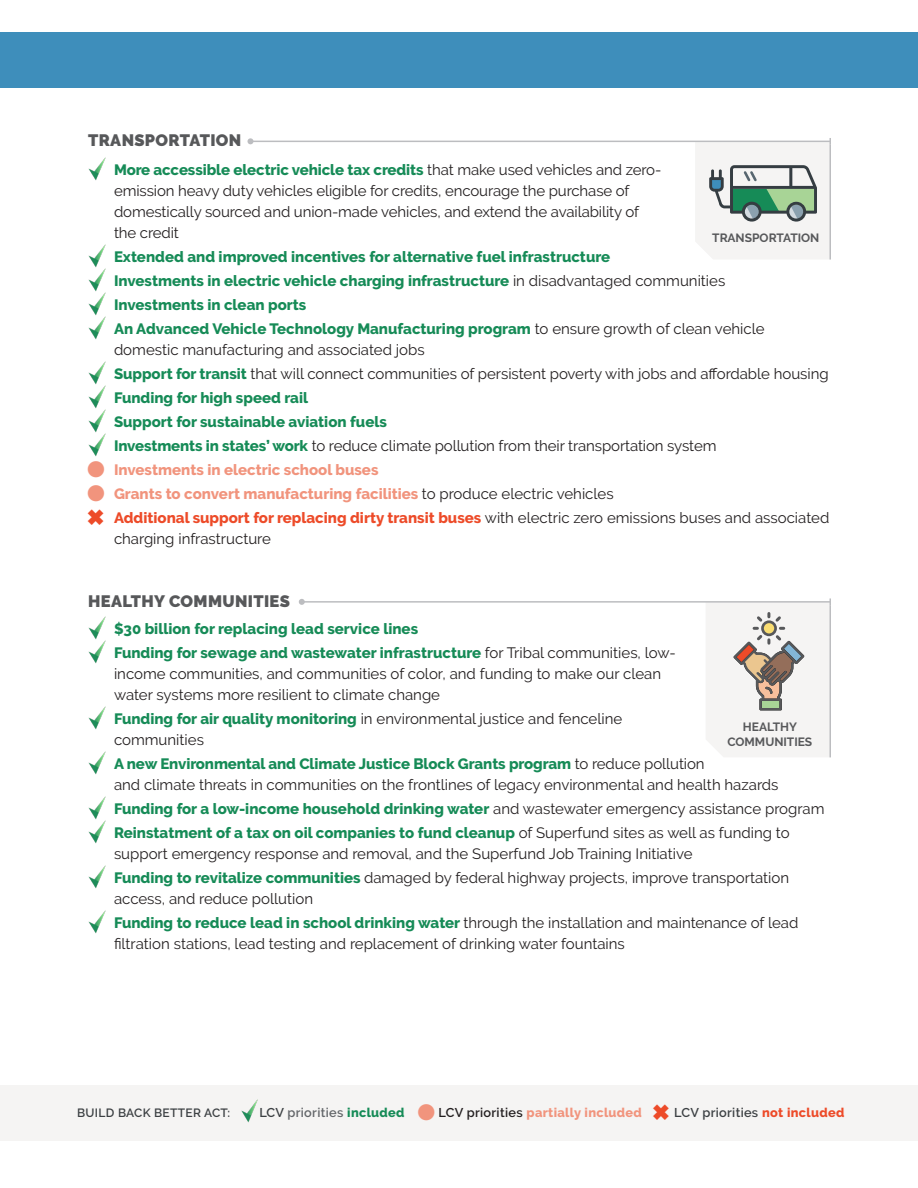
<style>
.page{position:relative;width:918px;height:1188px;background:#fff}
.page>*{position:absolute;margin:0;border:0;box-sizing:border-box;transform-origin:0 0}
.text_first_page{font:900 16.5px "Raleway";letter-spacing:.02em;color:#57585a}
.bullet{font:15px/21px "Raleway";color:#231f20}
.bullet-2{font:800 15px "Raleway";color:#168b57}
.bullet-3{font:800 15px "Raleway";color:#f1947d}
.text_first_page-2{font:800 12.75px "Raleway";letter-spacing:.025em;color:#f1947d}
.t1{font:700 12px/14.4px "Raleway";color:#57585a;text-align:center}
.text_first_page-3{font:600 12px "Raleway";letter-spacing:.025em;color:#3c4043}
.s1{font-weight:800;color:#168b57}
.s2{font-weight:400;color:#231f20}
.s3{color:#ed4b29}
.s4{font-weight:800;color:#ed4b29}
.s5{font-weight:600;color:#3c4043}
.s6{font-weight:600;color:#636669}
.s7{color:#168b57}
.s8{font-weight:600;color:#231f20}
</style>
<div class="page">
<img style="left:88px;top:157px;width:18px;height:24px">
<img style="left:88px;top:244px;width:18px;height:96px">
<img style="left:88px;top:361px;width:18px;height:96px">
<img style="left:88px;top:616px;width:18px;height:48px">
<img style="left:88px;top:706px;width:18px;height:24px">
<img style="left:88px;top:751px;width:18px;height:24px">
<img style="left:88px;top:796px;width:18px;height:48px">
<img style="left:88px;top:865px;width:18px;height:24px">
<img style="left:88px;top:910px;width:18px;height:24px">
<hr style="left:250px;top:141px;width:580px;height:1px;background:#bcbdc0">
<svg style="left:248px;top:138px;width:6px;height:6px"></svg>
<svg style="left:695px;top:138px;width:136px;height:122px"></svg>
<hr style="left:302px;top:601px;width:528px;height:2px;background:#bcbdc0">
<svg style="left:299px;top:599px;width:6px;height:6px"></svg>
<svg style="left:706px;top:598px;width:125px;height:159px"></svg>
<hr style="left:830px;top:145px;width:1px;height:115px;background:#bcbdc0">
<hr style="left:830px;top:605px;width:1px;height:152px;background:#bcbdc0">
<div style="left:0;top:32px;width:918px;height:56px;background:#3e8ebb"></div>
<div style="left:0;top:1085px;width:918px;height:56px;background:#f5f4f3"></div>
<img style="left:241px;top:1099px;width:17px;height:24px">
<p class="text_first_page" style="left:88px;top:131px;width:155px">TRANSPORTATION</p>
<p class="bullet" style="left:114px;top:160px;width:549px"><span class="s1">More accessible electric vehicle tax credits</span> that make used vehicles and zero&shy;emission heavy duty vehicles eligible for credits, encourage the purchase of domestically sourced and union-made vehicles, and extend the availability of the credit</p>
<p class="bullet-2" style="left:114px;top:249px;width:498px">Extended and improved incentives for alternative fuel infrastructure</p>
<p class="bullet-2" style="left:114px;top:273px;width:613px">Investments in electric vehicle charging infrastructure <span class="s2">in disadvantaged communities</span></p>
<p class="bullet-2" style="left:114px;top:297px;width:194px">Investments in clean ports</p>
<p class="bullet" style="left:114px;top:319px;width:652px"><span class="s1">An Advanced Vehicle Technology Manufacturing program</span> to ensure growth of clean vehicle domestic manufacturing and associated jobs</p>
<p class="bullet" style="left:114px;top:364px;width:716px"><span class="s1">Support for transit</span> that will connect communities of persistent poverty with jobs and affordable housing</p>
<p class="bullet-2" style="left:114px;top:390px;width:196px">Funding for high speed rail</p>
<p class="bullet-2" style="left:114px;top:414px;width:274px">Support for sustainable aviation fuels</p>
<p class="bullet" style="left:114px;top:436px;width:604px"><span class="s1">Investments in states’ work</span> to reduce climate pollution from their transportation system</p>
<p class="bullet-3" style="left:87px;top:462px;width:293px">● Investments in electric school buses</p>
<p class="bullet-3" style="left:87px;top:486px;width:528px">● Grants to convert manufacturing facilities <span class="s2">to produce electric vehicles</span></p>
<p class="bullet" style="left:114px;top:508px;width:717px;text-indent:-27px"><span class="s3">✖</span> <span class="s4">Additional support for replacing dirty transit buses</span> with electric zero emissions buses and associated charging infrastructure</p>
<p class="t1" style="left:712px;top:231px;width:109px">TRANSPORTATION</p>
<p class="text_first_page" style="left:88px;top:591px;width:203px">HEALTHY COMMUNITIES</p>
<p class="bullet-2" style="left:114px;top:621px;width:306px">$30 billion for replacing lead service lines</p>
<p class="bullet" style="left:114px;top:643px;width:563px"><span class="s1">Funding for sewage and wastewater infrastructure</span> for Tribal communities, low&shy;income communities, and communities of color, and funding to make our clean water systems more resilient to climate change</p>
<p class="bullet" style="left:114px;top:709px;width:510px"><span class="s1">Funding for air quality monitoring</span> in environmental justice and fenceline communities</p>
<p class="bullet" style="left:114px;top:754px;width:666px"><span class="s1">A new Environmental and Climate Justice Block Grants program</span> to reduce pollution<br>and climate threats in communities on the frontlines of legacy environmental and health hazards</p>
<p class="bullet-2" style="left:114px;top:801px;width:712px">Funding for a low-income household drinking water <span class="s2">and wastewater emergency assistance program</span></p>
<p class="bullet" style="left:114px;top:823px;width:677px"><span class="s1">Reinstatment of a tax on oil companies to fund cleanup</span> of Superfund sites as well as funding to support emergency response and removal, and the Superfund Job Training Initiative</p>
<p class="bullet" style="left:114px;top:868px;width:677px"><span class="s1">Funding to revitalize communities</span> damaged by federal highway projects, improve transportation access, and reduce pollution</p>
<p class="bullet" style="left:114px;top:913px;width:686px"><span class="s1">Funding to reduce lead in school drinking water</span> through the installation and maintenance of lead filtration stations, lead testing and replacement of drinking water fountains</p>
<p class="t1" style="left:727px;top:720px;width:86px">HEALTHY<br>COMMUNITIES</p>
<p class="text_first_page-3" style="left:77px;top:1106px;width:155px">BUILD BACK BETTER ACT:</p>
<p class="text_first_page-2" style="left:259px;top:1105px;width:587px"><span class="s5">LCV</span> <span class="s6">priorities</span> <span class="s7">included</span> ● <span class="s8">LCV priorities</span> partially included <span class="s3">✖</span> <span class="s5">LCV priorities</span> <span class="s3">not included</span></p>
</div>
